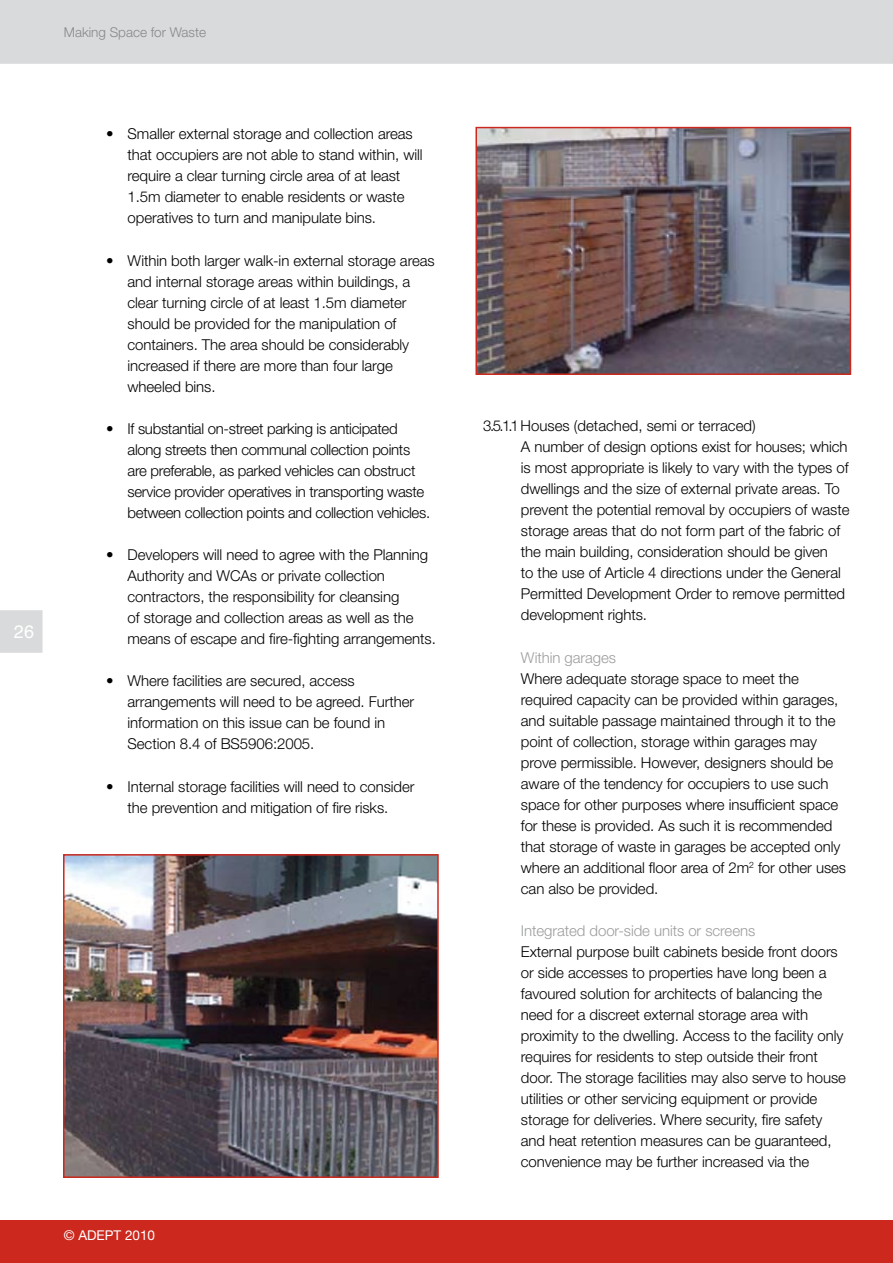
<style>
.page{position:relative;width:893px;height:1263px;background:#d9dadb}
.page>*{position:absolute;margin:0;border:0;box-sizing:border-box;transform-origin:0 0}
.t1{font:18px "Helvetica";color:#fff}
.t2{font:300 15px/21px "Helvetica Neue";letter-spacing:-.005em;color:#000}
.t3{font:300 15px "Helvetica Neue";letter-spacing:-.005em;color:#9c9d9f}
.t4{font:300 13.5px "Helvetica Neue";color:#878889}
.t5{font:13.5px "Helvetica Neue";color:#fff}
</style>
<div class="page">
<div style="left:0;top:64px;width:893px;height:1156px;background:#fff"></div>
<div style="left:0;top:1220px;width:893px;height:43px;background:#cc281d"></div>
<img style="left:66px;top:857px;width:370px;height:318px">
<div style="left:63px;top:854px;width:376px;height:324px;border:2px solid #cc281d"></div>
<img style="left:478px;top:130px;width:370px;height:242px">
<div style="left:475px;top:127px;width:376px;height:248px;border:2px solid #cc281d"></div>
<p class="t4" style="left:64px;top:24px;width:144px">Making Space for Waste</p>
<p class="t1" style="left:14px;top:617px;width:11px">26</p>
<p class="t2" style="left:128px;top:123px;width:297px;text-indent:-21px">• Smaller external storage and collection areas that occupiers are not able to stand within, will require a clear turning circle area of at least 1.5m diameter to enable residents or waste operatives to turn and manipulate bins.</p>
<p class="t2" style="left:128px;top:249px;width:309px;text-indent:-21px">• Within both larger walk-in external storage areas and internal storage areas within buildings, a clear turning circle of at least 1.5m diameter should be provided for the manipulation of containers. The area should be considerably increased if there are more than four large wheeled bins.</p>
<p class="t2" style="left:128px;top:418px;width:304px;text-indent:-21px">• If substantial on-street parking is anticipated along streets then communal collection points are preferable, as parked vehicles can obstruct service provider operatives in transporting waste between collection points and collection vehicles.</p>
<p class="t2" style="left:128px;top:544px;width:310px;text-indent:-21px">• Developers will need to agree with the Planning Authority and WCAs or private collection contractors, the responsibility for cleansing<br>of storage and collection areas as well as the means of escape and fire-fighting arrangements.</p>
<p class="t2" style="left:128px;top:670px;width:288px;text-indent:-21px">• Where facilities are secured, access arrangements will need to be agreed. Further information on this issue can be found in Section 8.4 of BS5906:2005.</p>
<p class="t2" style="left:106px;top:775px;width:310px;text-align:center">• Internal storage facilities will need to consider the prevention and mitigation of fire risks.</p>
<p class="t5" style="left:64px;top:1227px;width:93px">© ADEPT 2010</p>
<p class="t2" style="left:521px;top:415px;width:330px;text-indent:-38px">3.5.1.1 Houses (detached, semi or terraced)<br>A number of design options exist for houses; which is most appropriate is likely to vary with the types of dwellings and the size of external private areas. To prevent the potential removal by occupiers of waste storage areas that do not form part of the fabric of the main building, consideration should be given<br>to the use of Article 4 directions under the General Permitted Development Order to remove permitted development rights.</p>
<p class="t3" style="left:521px;top:648px;width:97px">Within garages</p>
<p class="t2" style="left:521px;top:667px;width:327px">Where adequate storage space to meet the required capacity can be provided within garages, and suitable passage maintained through it to the point of collection, storage within garages may prove permissible. However, designers should be aware of the tendency for occupiers to use such space for other purposes where insufficient space for these is provided. As such it is recommended that storage of waste in garages be accepted only where an additional floor area of 2m<sup>2</sup> for other uses can also be provided.</p>
<p class="t3" style="left:521px;top:921px;width:236px">Integrated door-side units or screens</p>
<p class="t2" style="left:521px;top:941px;width:327px">External purpose built cabinets beside front doors or side accesses to properties have long been a favoured solution for architects of balancing the need for a discreet external storage area with proximity to the dwelling. Access to the facility only requires for residents to step outside their front door. The storage facilities may also serve to house utilities or other servicing equipment or provide storage for deliveries. Where security, fire safety and heat retention measures can be guaranteed, convenience may be further increased via the</p>
</div>
